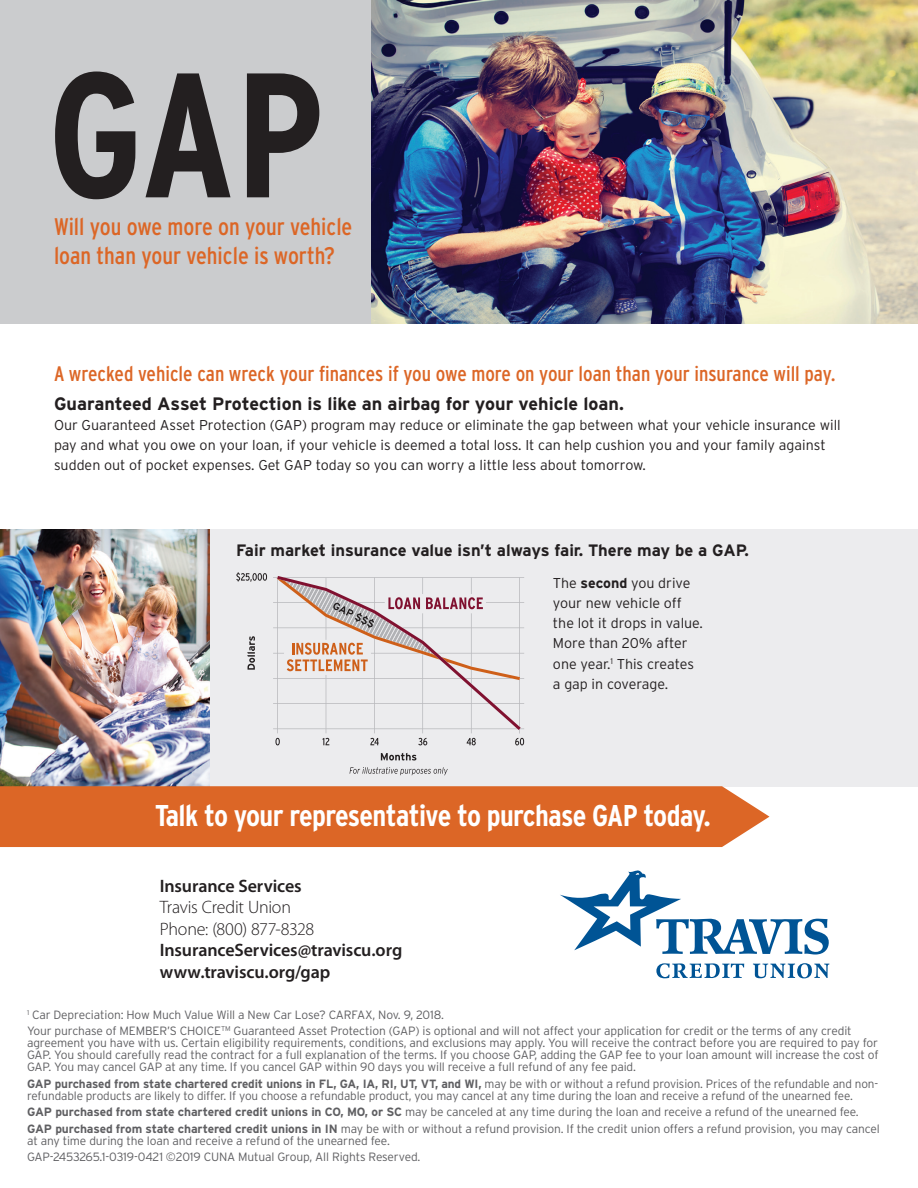
<style>
.page{position:relative;width:918px;height:1188px;background:#fff}
.page>*{position:absolute;margin:0;border:0;box-sizing:border-box;transform-origin:0 0}
.t1{font:700 condensed 177px "Interstate";color:#231f20}
.t2{font:700 condensed 30px "Interstate";letter-spacing:-.02em;color:#fff}
.t3{font:condensed 24px/28.8px "Interstate";color:#dc6626}
.t4{font:condensed 21px "Interstate";color:#dc6626}
.t5{font:600 18px "Myriad Pro";letter-spacing:-.005em;color:#231f20}
.t6{font:700 18px "Interstate";color:#231f20}
.t7{font:300 18px "Myriad Pro";letter-spacing:-.015em;color:#231f20}
.t8{font:700 16.5px "Interstate";color:#231f20}
.t9{font:300 14.25px/20.1px "Interstate";color:#231f20}
.t10{font:300 12px/16.5px "Interstate";letter-spacing:-.01em;color:#5f5f62}
.s1{font-weight:700}
</style>
<div class="page">
<div style="left:0;top:0;width:371px;height:324px;background:#cbccce"></div>
<img style="left:371px;top:0;width:547px;height:324px">
<div style="left:0;top:529px;width:918px;height:257px;background:#ececee"></div>
<img style="left:0;top:529px;width:209px;height:257px">
<svg style="left:273px;top:576px;width:251px;height:169px"></svg>
<svg style="left:381px;top:753px;width:35px;height:8px"></svg>
<svg style="left:350px;top:767px;width:98px;height:8px"></svg>
<svg style="left:236px;top:572px;width:31px;height:10px"></svg>
<svg style="left:247px;top:636px;width:8px;height:34px"></svg>
<div style="left:0;top:786px;width:770px;height:61px;background:#dc6626"></div>
<svg style="left:656px;top:963px;width:88px;height:15px"></svg>
<svg style="left:753px;top:963px;width:76px;height:15px"></svg>
<svg style="left:560px;top:870px;width:269px;height:85px"></svg>
<p class="t1" style="left:48px;top:36px;width:277px">GAP</p>
<p class="t3" style="left:54px;top:212px;width:300px">Will you owe more on your vehicle loan than your vehicle is worth?</p>
<p class="t4" style="left:54px;top:362px;width:783px">A wrecked vehicle can wreck your fnances if you owe more on your loan than your insurance will pay.</p>
<p class="t6" style="left:54px;top:393px;width:571px">Guaranteed Asset Protection is like an airbag for your vehicle loan.</p>
<p class="t9" style="left:54px;top:415px;width:788px">Our Guaranteed Asset Protection (GAP) program may reduce or eliminate the gap between what your vehicle insurance will pay and what you owe on your loan, if your vehicle is deemed a total loss. It can help cushion you and your family against sudden out of pocket expenses. Get GAP today so you can worry a little less about tomorrow.</p>
<p class="t8" style="left:236px;top:540px;width:514px">Fair market insurance value isn’t always fair. There may be a GAP.</p>
<p class="t9" style="left:553px;top:573px;width:152px">The <span class="s1">second</span> you drive your new vehicle off the lot it drops in value.<br>More than 20% after one year.<sup>1</sup> This creates a gap in coverage.</p>
<p class="t2" style="left:155px;top:799px;width:557px">Talk to your representative to purchase GAP today.</p>
<p class="t5" style="left:160px;top:876px;width:143px">Insurance Services</p>
<p class="t7" style="left:160px;top:897px;width:133px">Travis Credit Union</p>
<p class="t7" style="left:160px;top:919px;width:156px">Phone: (800) 877-8328</p>
<p class="t5" style="left:160px;top:940px;width:244px">InsuranceServices@traviscu.org</p>
<p class="t5" style="left:160px;top:962px;width:172px">www.traviscu.org/gap</p>
<p class="t10" style="left:27px;top:1006px;width:826px"><sup>1</sup> Car Depreciation: How Much Value Will a New Car Lose? CARFAX, Nov. 9, 2018.<br>Your purchase of MEMBER’S CHOICE<sup>TM</sup> Guaranteed Asset Protection (GAP) is optional and will not affect your application for credit or the terms of any credit</p>
<p class="t10" style="left:27px;top:1037px;width:853px;line-height:12px;text-align:justify">agreement you have with us. Certain eligibility requirements, conditions, and exclusions may apply. You will receive the contract before you are required to pay for GAP. You should carefully read the contract for a full explanation of the terms. If you choose GAP, adding the GAP fee to your loan amount will increase the cost of GAP. You may cancel GAP at any time. If you cancel GAP within 90 days you will receive a full refund of any fee paid.</p>
<p class="t10" style="left:27px;top:1077px;width:853px;line-height:12px"><span class="s1">GAP purchased from state chartered credit unions in FL, GA, IA, RI, UT, VT, and WI,</span> may be with or without a refund provision. Prices of the refundable and non&shy;refundable products are likely to differ. If you choose a refundable product, you may cancel at any time during the loan and receive a refund of the unearned fee.</p>
<p class="t10" style="left:27px;top:1103px;width:854px"><span class="s1">GAP purchased from state chartered credit unions in CO, MO, or SC</span> may be canceled at any time during the loan and receive a refund of the unearned fee.<br><span class="s1">GAP purchased from state chartered credit unions in IN</span> may be with or without a refund provision. If the credit union offers a refund provision, you may cancel</p>
<p class="t10" style="left:27px;top:1132px;width:395px">at any time during the loan and receive a refund of the unearned fee.<br>GAP-2453265.1-0319-0421 ©2019 CUNA Mutual Group, All Rights Reserved.</p>
</div>
